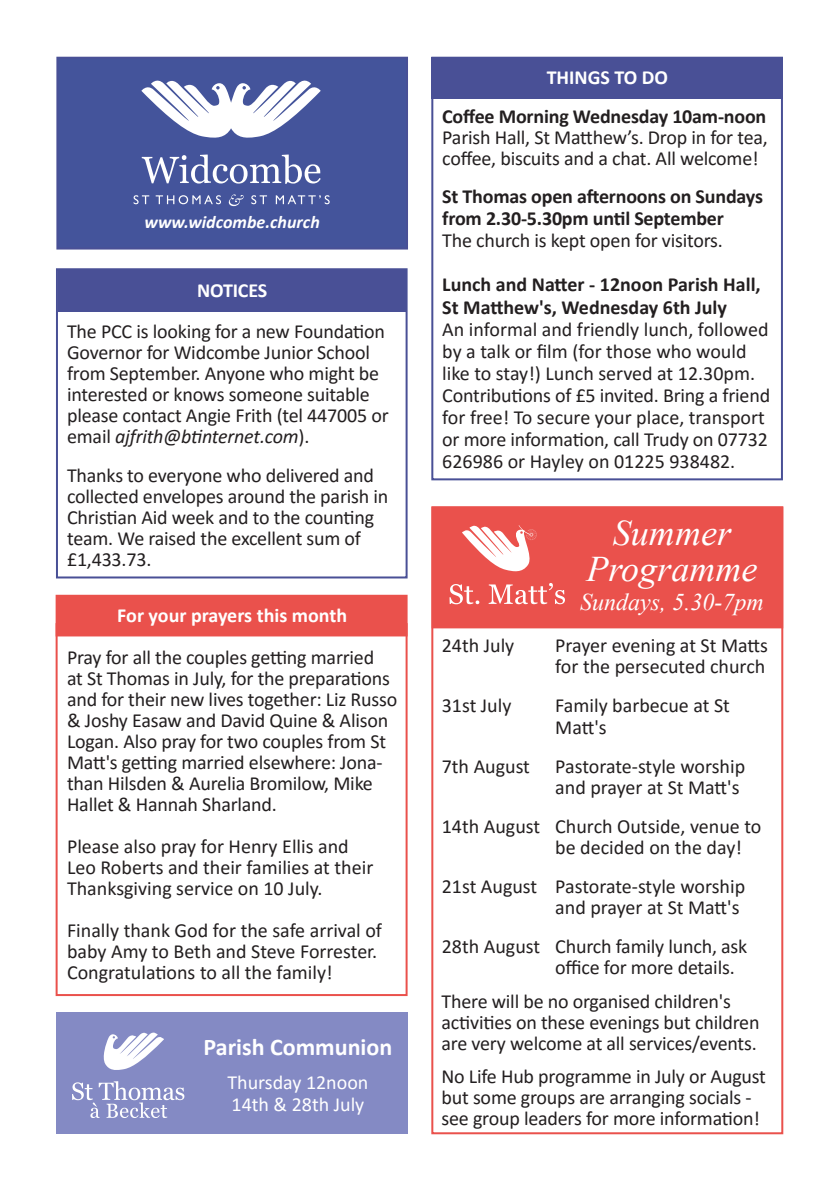
<style>
.page{position:relative;width:840px;height:1191px;background:#fff}
.page>*{position:absolute;margin:0;border:0;box-sizing:border-box;transform-origin:0 0}
.t1{font:italic 36px "Times New Roman";color:#fff}
.t2{font:italic 24px "Times New Roman";color:#fff}
.t3{font:700 24px "Calibri";color:#fff}
.t4{font:20px/21px "Calibri";letter-spacing:-.01em;color:#231f20}
.t5{font:700 20px/22px "Calibri";letter-spacing:-.01em;color:#231f20}
.t6{font:700 20px "Calibri";color:#fff}
.t7{font:20px "Calibri";color:#fff}
.t8{font:italic 700 18px "Calibri";color:#fff}
.s1{font-style:italic}
</style>
<div class="page">
<div style="left:57px;top:58px;width:350px;height:190px;background:#44549b"></div>
<svg style="left:142px;top:154px;width:178px;height:30px"></svg>
<svg style="left:229px;top:194px;width:14px;height:12px"></svg>
<svg style="left:133px;top:195px;width:16px;height:9px"></svg>
<svg style="left:156px;top:195px;width:65px;height:9px"></svg>
<svg style="left:251px;top:195px;width:16px;height:9px"></svg>
<svg style="left:275px;top:195px;width:54px;height:9px"></svg>
<svg style="left:141px;top:81px;width:179px;height:57px"></svg>
<div style="left:56px;top:57px;width:352px;height:192px;border:2px solid #495096"></div>
<div style="left:56px;top:1012px;width:351px;height:122px;background:#848ac4"></div>
<svg style="left:103px;top:1032px;width:61px;height:38px"></svg>
<svg style="left:72px;top:1081px;width:112px;height:37px"></svg>
<div style="left:431px;top:506px;width:351px;height:122px;background:#ea514c;border:2px solid #ea514c"></div>
<svg style="left:449px;top:584px;width:30px;height:20px"></svg>
<svg style="left:488px;top:583px;width:76px;height:21px"></svg>
<svg style="left:462px;top:525px;width:75px;height:47px"></svg>
<div style="left:56px;top:623px;width:351px;height:373px;border:2px solid #ea514c"></div>
<div style="left:56px;top:595px;width:351px;height:41px;background:#ea514c"></div>
<div style="left:431px;top:57px;width:351px;height:423px;border:2px solid #495096"></div>
<div style="left:431px;top:57px;width:351px;height:41px;background:#495096"></div>
<div style="left:56px;top:268px;width:351px;height:310px;border:2px solid #495096"></div>
<div style="left:58px;top:270px;width:347px;height:42px;background:#495096"></div>
<p class="t8" style="left:144px;top:209px;width:177px">www.widcombe.church</p>
<p class="t6" style="left:197px;top:276px;width:71px">NOTICES</p>
<p class="t4" style="left:67px;top:320px;width:323px">The PCC is looking for a new Foundation Governor for Widcombe Junior School from September. Anyone who might be interested or knows someone suitable please contact Angie Frith (tel 447005 or email <span class="s1">ajfrith@btinternet.com</span>).</p>
<p class="t4" style="left:67px;top:464px;width:322px">Thanks to everyone who delivered and collected envelopes around the parish in<br>Christian Aid week and to the counting team. We raised the excellent sum of £1,433.73.</p>
<p class="t6" style="left:117px;top:601px;width:231px">For your prayers this month</p>
<p class="t4" style="left:67px;top:646px;width:331px">Pray for all the couples getting married<br>at St Thomas in July, for the preparations and for their new lives together: Liz Russo &amp; Joshy Easaw and David Quine &amp; Alison Logan. Also pray for two couples from St Matt's getting married elsewhere: Jona&shy;than Hilsden &amp; Aurelia Bromilow, Mike Hallet &amp; Hannah Sharland.</p>
<p class="t4" style="left:67px;top:835px;width:307px">Please also pray for Henry Ellis and<br>Leo Roberts and their families at their<br>Thanksgiving service on 10 July.</p>
<p class="t4" style="left:67px;top:919px;width:316px">Finally thank God for the safe arrival of baby Amy to Beth and Steve Forrester.<br>Congratulations to all the family!</p>
<p class="t3" style="left:203px;top:1030px;width:190px">Parish Communion</p>
<p class="t7" style="left:227px;top:1068px;width:142px">Thursday 12noon</p>
<p class="t7" style="left:231px;top:1090px;width:134px">14th &amp; 28th July</p>
<p class="t6" style="left:546px;top:64px;width:123px">THINGS TO DO</p>
<p class="t5" style="left:442px;top:105px;width:325px">Coffee Morning Wednesday 10am-noon</p>
<p class="t4" style="left:442px;top:127px;width:327px">Parish Hall, St Matthew’s. Drop in for tea, coffee, biscuits and a chat. All welcome!</p>
<p class="t5" style="left:442px;top:185px;width:322px">St Thomas open afternoons on Sundays from 2.30-5.30pm until September</p>
<p class="t4" style="left:442px;top:230px;width:282px">The church is kept open for visitors.</p>
<p class="t5" style="left:442px;top:273px;width:320px">Lunch and Natter - 12noon Parish Hall,<br>St Matthew's, Wednesday 6th July</p>
<p class="t4" style="left:442px;top:317px;width:329px;line-height:22px">An informal and friendly lunch, followed by a talk or film (for those who would like to stay!) Lunch served at 12.30pm.<br>Contributions of £5 invited. Bring a friend for free! To secure your place, transport or more information, call Trudy on 07732<br>626986 or Hayley on 01225 938482.</p>
<p class="t4" style="left:441px;top:635px;width:74px">24th July</p>
<p class="t4" style="left:441px;top:695px;width:71px">31st July</p>
<p class="t4" style="left:441px;top:755px;width:90px">7th August</p>
<p class="t4" style="left:441px;top:815px;width:100px">14th August</p>
<p class="t4" style="left:441px;top:875px;width:97px">21st August</p>
<p class="t4" style="left:441px;top:935px;width:100px">28th August</p>
<p class="t1" style="left:612px;top:508px;width:119px">Summer</p>
<p class="t1" style="left:586px;top:544px;width:172px">Programme</p>
<p class="t2" style="left:580px;top:585px;width:185px">Sundays, 5.30-7pm</p>
<p class="t4" style="left:555px;top:635px;width:214px">Prayer evening at St Matts for the persecuted church</p>
<p class="t4" style="left:555px;top:695px;width:176px">Family barbecue at St<br>Matt's</p>
<p class="t4" style="left:555px;top:755px;width:191px">Pastorate-style worship and prayer at St Matt's</p>
<p class="t4" style="left:555px;top:815px;width:207px">Church Outside, venue to be decided on the day!</p>
<p class="t4" style="left:555px;top:875px;width:191px">Pastorate-style worship and prayer at St Matt's</p>
<p class="t4" style="left:555px;top:935px;width:193px">Church family lunch, ask office for more details.</p>
<p class="t4" style="left:441px;top:989px;width:319px">There will be no organised children's activities on these evenings but children are very welcome at all services/events.</p>
<p class="t4" style="left:441px;top:1064px;width:326px">No Life Hub programme in July or August but some groups are arranging socials - see group leaders for more information!</p>
</div>
